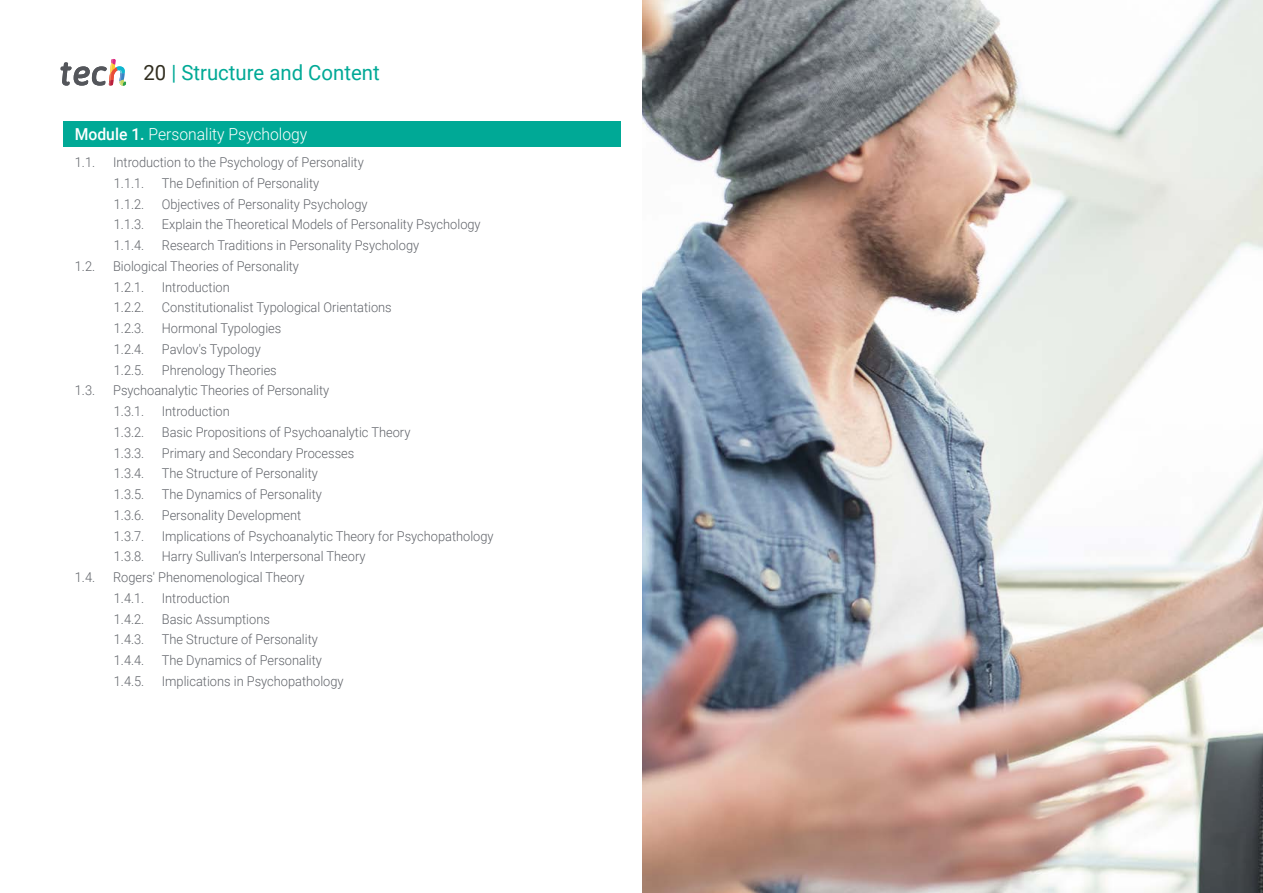
<style>
.page{position:relative;width:1263px;height:893px;background:#fff}
.page>*{position:absolute;margin:0;border:0;box-sizing:border-box;transform-origin:0 0}
.t1{font:21px "Roboto";color:#00a996}
.t2{font:300 16.5px "Roboto";color:#fff;scale:.95 1}
.t3{font:300 13.5px/20.7px "Roboto";color:#61646a;scale:.95 1}
.s1{color:#312e20}
.s2{font-weight:500}
</style>
<div class="page">
<div style="left:64px;top:121px;width:557px;height:25px;background:#00a996"></div>
<img style="left:642px;top:0;width:621px;height:893px">
<svg style="left:61px;top:59px;width:65px;height:27px"></svg>
<h1 class="t1" style="left:144px;top:57px;width:238px"><span class="s1">20</span> | Structure and Content</h1>
<p class="t2" style="left:75px;top:123px;width:246px"><span class="s2">Module 1.</span> Personality Psychology</p>
<p class="t3" style="left:75px;top:151px;width:23px">1.1.</p>
<p class="t3" style="left:113px;top:151px;width:265px">Introduction to the Psychology of Personality<br>1.1.1.</p>
<p class="t3" style="left:162px;top:172px;width:167px">The Definition of Personality</p>
<p class="t3" style="left:114px;top:193px;width:34px">1.1.2.</p>
<p class="t3" style="left:162px;top:193px;width:218px">Objectives of Personality Psychology</p>
<p class="t3" style="left:114px;top:214px;width:34px">1.1.3.</p>
<p class="t3" style="left:162px;top:214px;width:337px">Explain the Theoretical Models of Personality Psychology</p>
<p class="t3" style="left:114px;top:234px;width:34px">1.1.4.</p>
<p class="t3" style="left:162px;top:234px;width:272px">Research Traditions in Personality Psychology</p>
<p class="t3" style="left:75px;top:255px;width:23px">1.2.</p>
<p class="t3" style="left:113px;top:255px;width:197px">Biological Theories of Personality<br>1.2.1.</p>
<p class="t3" style="left:162px;top:276px;width:73px">Introduction</p>
<p class="t3" style="left:114px;top:297px;width:34px">1.2.2.</p>
<p class="t3" style="left:162px;top:297px;width:243px">Constitutionalist Typological Orientations</p>
<p class="t3" style="left:114px;top:317px;width:34px">1.2.3.</p>
<p class="t3" style="left:162px;top:317px;width:127px">Hormonal Typologies</p>
<p class="t3" style="left:114px;top:338px;width:34px">1.2.4.</p>
<p class="t3" style="left:162px;top:338px;width:106px">Pavlov's Typology</p>
<p class="t3" style="left:114px;top:359px;width:34px">1.2.5.</p>
<p class="t3" style="left:162px;top:359px;width:122px">Phrenology Theories</p>
<p class="t3" style="left:75px;top:380px;width:23px">1.3.</p>
<p class="t3" style="left:113px;top:380px;width:229px">Psychoanalytic Theories of Personality<br>1.3.1.</p>
<p class="t3" style="left:162px;top:400px;width:73px">Introduction</p>
<p class="t3" style="left:114px;top:421px;width:34px">1.3.2.</p>
<p class="t3" style="left:162px;top:421px;width:263px">Basic Propositions of Psychoanalytic Theory</p>
<p class="t3" style="left:114px;top:442px;width:34px">1.3.3.</p>
<p class="t3" style="left:162px;top:442px;width:204px">Primary and Secondary Processes</p>
<p class="t3" style="left:114px;top:463px;width:34px">1.3.4.</p>
<p class="t3" style="left:162px;top:463px;width:166px">The Structure of Personality</p>
<p class="t3" style="left:114px;top:483px;width:34px">1.3.5.</p>
<p class="t3" style="left:162px;top:483px;width:170px">The Dynamics of Personality</p>
<p class="t3" style="left:114px;top:504px;width:34px">1.3.6.</p>
<p class="t3" style="left:162px;top:504px;width:148px">Personality Development</p>
<p class="t3" style="left:114px;top:525px;width:34px">1.3.7.</p>
<p class="t3" style="left:162px;top:525px;width:351px">Implications of Psychoanalytic Theory for Psychopathology</p>
<p class="t3" style="left:114px;top:546px;width:34px">1.3.8.</p>
<p class="t3" style="left:162px;top:546px;width:216px">Harry Sullivan’s Interpersonal Theory</p>
<p class="t3" style="left:75px;top:566px;width:23px">1.4.</p>
<p class="t3" style="left:113px;top:566px;width:203px">Rogers' Phenomenological Theory<br>1.4.1.</p>
<p class="t3" style="left:162px;top:587px;width:73px">Introduction</p>
<p class="t3" style="left:114px;top:608px;width:34px">1.4.2.</p>
<p class="t3" style="left:162px;top:608px;width:115px">Basic Assumptions</p>
<p class="t3" style="left:114px;top:629px;width:34px">1.4.3.</p>
<p class="t3" style="left:162px;top:629px;width:166px">The Structure of Personality</p>
<p class="t3" style="left:114px;top:649px;width:34px">1.4.4.</p>
<p class="t3" style="left:162px;top:649px;width:170px">The Dynamics of Personality</p>
<p class="t3" style="left:114px;top:670px;width:34px">1.4.5.</p>
<p class="t3" style="left:162px;top:670px;width:193px">Implications in Psychopathology</p>
</div>
